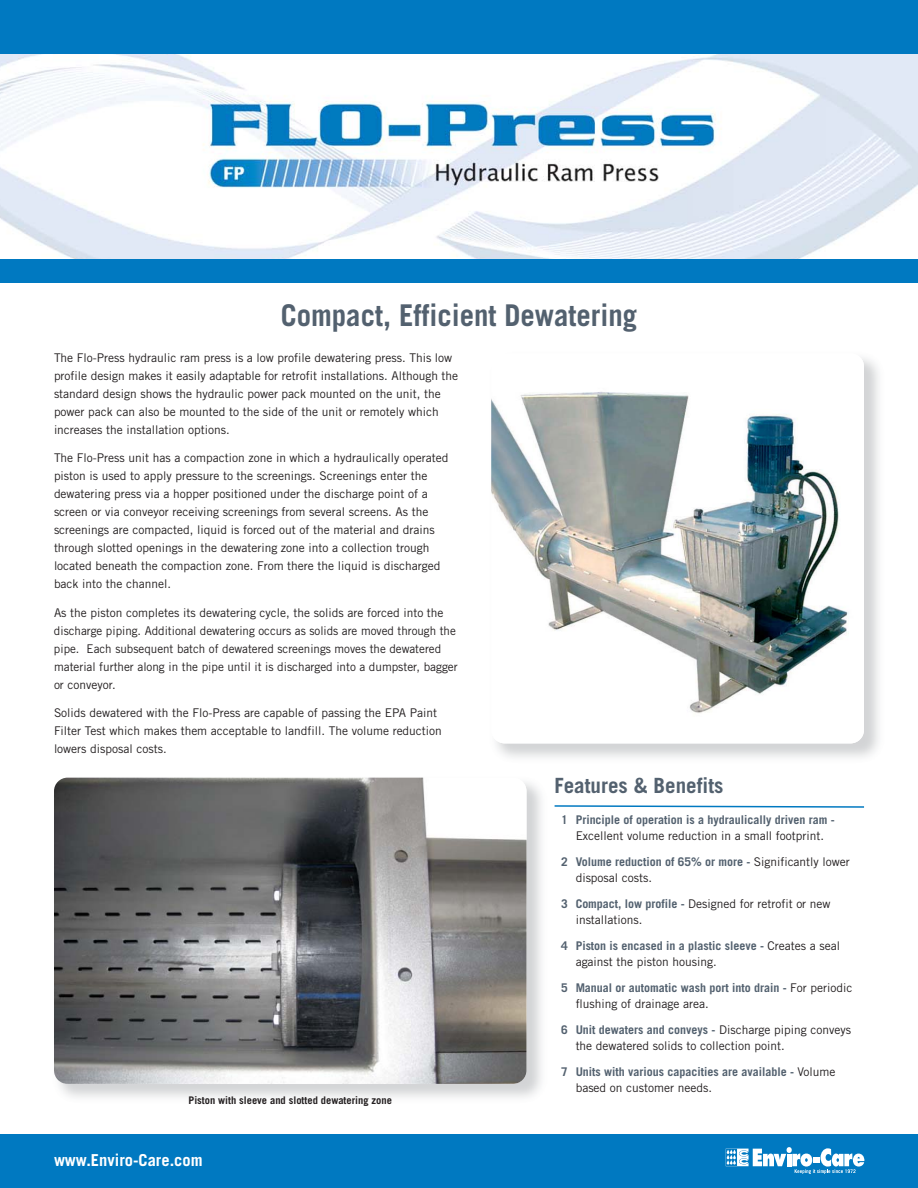
<style>
.page{position:relative;width:918px;height:1188px;background:#fff}
.page>*{position:absolute;margin:0;border:0;box-sizing:border-box;transform-origin:0 0}
.t1{font:700 30px "Trade Gothic";color:#53616f;scale:.96 1}
.t2{font:700 21px "Trade Gothic";color:#53616f}
.t3{font:700 16.5px "Trade Gothic";color:#fff}
.t4{font:12px/18px "Trade Gothic";color:#231f20}
.t5{font:700 12px/25.5px "Trade Gothic";color:#53616f}
.t6{font:700 10.5px "Trade Gothic";color:#231f20}
.s1{font-weight:700;color:#53616f}
.s2{font-weight:400;color:#231f20}
</style>
<div class="page">
<img style="left:0;top:54px;width:918px;height:205px">
<div style="left:0;top:1134px;width:918px;height:54px;background:#0079c1"></div>
<div style="left:0;top:0;width:918px;height:54px;background:#0079c1"></div>
<div style="left:0;top:259px;width:918px;height:23px;background:#0079c1"></div>
<svg style="left:726px;top:1147px;width:138px;height:27px"></svg>
<img style="left:491px;top:358px;width:373px;height:385px">
<img style="left:54px;top:777px;width:487px;height:321px">
<img style="left:54px;top:778px;width:472px;height:306px;border-radius:14px">
<svg style="left:554px;top:805px;width:310px;height:3px"></svg>
<h1 class="t1" style="left:281px;top:304px;width:373px">Compact, Efficient Dewatering</h1>
<p class="t4" style="left:54px;top:350px;width:406px">The Flo-Press hydraulic ram press is a low profile dewatering press. This low profile design makes it easily adaptable for retrofit installations. Although the standard design shows the hydraulic power pack mounted on the unit, the power pack can also be mounted to the side of the unit or remotely which increases the installation options.</p>
<p class="t4" style="left:54px;top:450px;width:396px">The Flo-Press unit has a compaction zone in which a hydraulically operated piston is used to apply pressure to the screenings. Screenings enter the dewatering press via a hopper positioned under the discharge point of a screen or via conveyor receiving screenings from several screens. As the screenings are compacted, liquid is forced out of the material and drains through slotted openings in the dewatering zone into a collection trough located beneath the compaction zone. From there the liquid is discharged back into the channel.</p>
<p class="t4" style="left:54px;top:605px;width:405px">As the piston completes its dewatering cycle, the solids are forced into the discharge piping. Additional dewatering occurs as solids are moved through the pipe. Each subsequent batch of dewatered screenings moves the dewatered material further along in the pipe until it is discharged into a dumpster, bagger or conveyor.</p>
<p class="t4" style="left:54px;top:705px;width:389px">Solids dewatered with the Flo-Press are capable of passing the EPA Paint<br>Filter Test which makes them acceptable to landfill. The volume reduction lowers disposal costs.</p>
<p class="t6" style="left:189px;top:1096px;width:205px">Piston with sleeve and slotted dewatering zone</p>
<h3 class="t3" style="left:54px;top:1154px;width:150px">www.Enviro-Care.com</h3>
<h2 class="t2" style="left:554px;top:778px;width:171px">Features &amp; Benefits</h2>
<p class="t5" style="left:561px;top:808px;width:275px">1 Principle of operation is a hydraulically driven ram -</p>
<p class="t4" style="left:561px;top:824px;width:290px;line-height:25.5px;text-indent:14px">Excellent volume reduction in a small footprint.<br><span class="s1">2 Volume reduction of 65% or more -</span> Significantly lower</p>
<p class="t4" style="left:561px;top:866px;width:271px;line-height:25.5px;text-indent:14px">disposal costs.<br><span class="s1">3 Compact, low profile -</span> Designed for retrofit or new</p>
<p class="t5" style="left:561px;top:908px;width:280px;text-indent:14px"><span class="s2">installations.<br></span>4 Piston is encased in a plastic sleeve - <span class="s2">Creates a seal</span></p>
<p class="t5" style="left:561px;top:950px;width:293px;text-indent:14px"><span class="s2">against the piston housing.<br></span>5 Manual or automatic wash port into drain - <span class="s2">For periodic</span></p>
<p class="t4" style="left:561px;top:992px;width:291px;line-height:25.5px;text-indent:14px">flushing of drainage area.<br><span class="s1">6 Unit dewaters and conveys -</span> Discharge piping conveys</p>
<p class="t4" style="left:561px;top:1034px;width:276px;line-height:25.5px;text-indent:14px">the dewatered solids to collection point.<br><span class="s1">7 Units with various capacities are available -</span> Volume</p>
<p class="t4" style="left:576px;top:1080px;width:138px">based on customer needs.</p>
</div>
